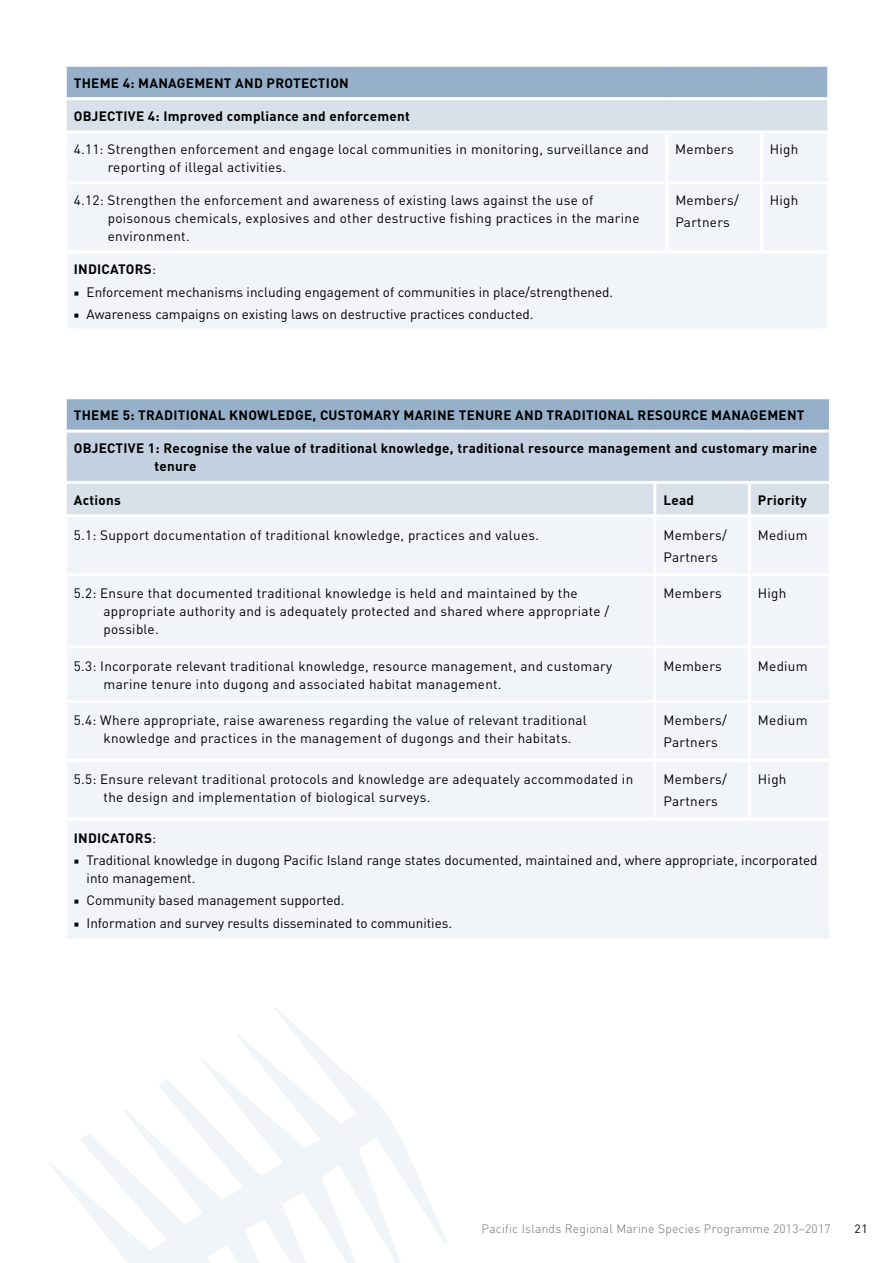
<style>
.page{position:relative;width:893px;height:1263px;background:#fff}
.page>*{position:absolute;margin:0;border:0;box-sizing:border-box;transform-origin:0 0}
.t1{font:13.5px/18px "DIN";letter-spacing:.02em;color:#000}
.t2{font:13.5px/18px "DIN";color:#000}
.t3{font:700 13.5px/18px "DIN";letter-spacing:.02em;color:#000}
.t4{font:300 12px "DIN";letter-spacing:.02em;color:#6d6e71}
.t5{font:12px "DIN";color:#000}
.s1{font-weight:400}
.s2{font-family:"Minion Pro"}
</style>
<div class="page">
<div style="left:65px;top:65px;width:764px;height:34px;background:#97b0c9"></div>
<div style="left:65px;top:99px;width:764px;height:33px;background:#d8e0ea"></div>
<div style="left:67px;top:134px;width:760px;height:194px;background:#f1f4f8"></div>
<hr style="left:665px;top:133px;width:3px;height:49px;background:#fff">
<hr style="left:760px;top:133px;width:3px;height:49px;background:#fff">
<hr style="left:64px;top:182px;width:596px;height:3px;background:#fff">
<svg style="left:660px;top:182px;width:7px;height:3px"></svg>
<hr style="left:667px;top:182px;width:87px;height:3px;background:#fff">
<hr style="left:665px;top:185px;width:3px;height:66px;background:#fff">
<svg style="left:754px;top:182px;width:7px;height:3px"></svg>
<hr style="left:761px;top:182px;width:69px;height:3px;background:#fff">
<hr style="left:760px;top:185px;width:3px;height:66px;background:#fff">
<hr style="left:64px;top:251px;width:596px;height:3px;background:#fff">
<svg style="left:660px;top:251px;width:7px;height:3px"></svg>
<hr style="left:667px;top:251px;width:87px;height:3px;background:#fff">
<svg style="left:754px;top:251px;width:7px;height:3px"></svg>
<hr style="left:761px;top:251px;width:69px;height:3px;background:#fff">
<hr style="left:64px;top:64px;width:596px;height:3px;background:#fff">
<hr style="left:64px;top:67px;width:3px;height:30px;background:#fff">
<svg style="left:660px;top:65px;width:7px;height:2px"></svg>
<hr style="left:667px;top:64px;width:87px;height:3px;background:#fff">
<svg style="left:754px;top:65px;width:7px;height:2px"></svg>
<hr style="left:761px;top:64px;width:69px;height:3px;background:#fff">
<hr style="left:827px;top:67px;width:3px;height:30px;background:#fff">
<hr style="left:64px;top:97px;width:596px;height:3px;background:#fff">
<svg style="left:660px;top:97px;width:7px;height:3px"></svg>
<hr style="left:667px;top:97px;width:87px;height:3px;background:#fff">
<svg style="left:754px;top:97px;width:7px;height:3px"></svg>
<hr style="left:761px;top:97px;width:69px;height:3px;background:#fff">
<hr style="left:64px;top:100px;width:3px;height:30px;background:#fff">
<hr style="left:827px;top:100px;width:3px;height:30px;background:#fff">
<hr style="left:64px;top:130px;width:596px;height:3px;background:#fff">
<svg style="left:660px;top:130px;width:7px;height:2px"></svg>
<hr style="left:667px;top:130px;width:87px;height:3px;background:#fff">
<svg style="left:754px;top:130px;width:7px;height:2px"></svg>
<hr style="left:761px;top:130px;width:69px;height:3px;background:#fff">
<div style="left:65px;top:398px;width:765px;height:33px;background:#97b0c9"></div>
<div style="left:65px;top:431px;width:765px;height:51px;background:#c4d1e0"></div>
<div style="left:67px;top:484px;width:762px;height:30px;background:#d8e0ea"></div>
<div style="left:67px;top:518px;width:762px;height:421px;background:#f1f4f8"></div>
<hr style="left:653px;top:484px;width:3px;height:30px;background:#fff">
<hr style="left:748px;top:484px;width:3px;height:30px;background:#fff">
<hr style="left:653px;top:517px;width:3px;height:56px;background:#fff">
<hr style="left:748px;top:517px;width:3px;height:56px;background:#fff">
<hr style="left:64px;top:573px;width:591px;height:3px;background:#fff">
<hr style="left:655px;top:573px;width:94px;height:3px;background:#fff">
<hr style="left:653px;top:576px;width:3px;height:69px;background:#fff">
<hr style="left:749px;top:573px;width:83px;height:3px;background:#fff">
<hr style="left:748px;top:576px;width:3px;height:69px;background:#fff">
<hr style="left:64px;top:645px;width:591px;height:3px;background:#fff">
<hr style="left:655px;top:645px;width:94px;height:3px;background:#fff">
<hr style="left:653px;top:648px;width:3px;height:52px;background:#fff">
<hr style="left:749px;top:645px;width:83px;height:3px;background:#fff">
<hr style="left:748px;top:648px;width:3px;height:52px;background:#fff">
<hr style="left:64px;top:700px;width:591px;height:3px;background:#fff">
<hr style="left:655px;top:700px;width:94px;height:3px;background:#fff">
<hr style="left:653px;top:703px;width:3px;height:56px;background:#fff">
<hr style="left:749px;top:700px;width:83px;height:3px;background:#fff">
<hr style="left:748px;top:703px;width:3px;height:56px;background:#fff">
<hr style="left:64px;top:759px;width:591px;height:3px;background:#fff">
<hr style="left:655px;top:759px;width:94px;height:3px;background:#fff">
<hr style="left:653px;top:762px;width:3px;height:55px;background:#fff">
<hr style="left:749px;top:759px;width:83px;height:3px;background:#fff">
<hr style="left:748px;top:762px;width:3px;height:55px;background:#fff">
<hr style="left:64px;top:817px;width:591px;height:3px;background:#fff">
<hr style="left:655px;top:817px;width:94px;height:3px;background:#fff">
<hr style="left:749px;top:817px;width:83px;height:3px;background:#fff">
<hr style="left:64px;top:433px;width:3px;height:48px;background:#fff">
<hr style="left:829px;top:433px;width:3px;height:48px;background:#fff">
<hr style="left:64px;top:481px;width:591px;height:3px;background:#fff">
<hr style="left:655px;top:481px;width:94px;height:3px;background:#fff">
<hr style="left:749px;top:481px;width:83px;height:3px;background:#fff">
<hr style="left:64px;top:396px;width:591px;height:3px;background:#fff">
<hr style="left:64px;top:399px;width:3px;height:31px;background:#fff">
<hr style="left:655px;top:396px;width:94px;height:3px;background:#fff">
<hr style="left:749px;top:396px;width:83px;height:3px;background:#fff">
<hr style="left:829px;top:399px;width:3px;height:31px;background:#fff">
<hr style="left:64px;top:430px;width:591px;height:3px;background:#fff">
<hr style="left:655px;top:430px;width:94px;height:3px;background:#fff">
<hr style="left:749px;top:430px;width:83px;height:3px;background:#fff">
<svg style="left:49px;top:1008px;width:399px;height:255px"></svg>
<p class="t3" style="left:74px;top:73px;width:277px">THEME 4: MANAGEMENT AND PROTECTION</p>
<p class="t3" style="left:74px;top:106px;width:338px">OBJECTIVE 4: Improved compliance and enforcement</p>
<p class="t1" style="left:108px;top:140px;width:543px;text-indent:-34px">4.11: Strengthen enforcement and engage local communities in monitoring, surveillance and reporting of illegal activities.</p>
<p class="t1" style="left:675px;top:140px;width:60px">Members</p>
<p class="t1" style="left:770px;top:140px;width:30px">High</p>
<p class="t1" style="left:108px;top:191px;width:533px;text-indent:-34px">4.12: Strengthen the enforcement and awareness of existing laws against the use of poisonous chemicals, explosives and other destructive fishing practices in the marine environment.</p>
<p class="t1" style="left:675px;top:189px;width:65px;line-height:22.2px">Members/<br>Partners</p>
<p class="t1" style="left:770px;top:191px;width:30px">High</p>
<p class="t3" style="left:74px;top:260px;width:84px">INDICATORS<span class="s1">:</span></p>
<p class="t2" style="left:74px;top:282px;width:541px"><span class="s2">■</span> Enforcement mechanisms including engagement of communities in place/strengthened.</p>
<p class="t2" style="left:74px;top:305px;width:461px"><span class="s2">■</span> Awareness campaigns on existing laws on destructive practices conducted.</p>
<p class="t3" style="left:74px;top:406px;width:732px">THEME 5: TRADITIONAL KNOWLEDGE, CUSTOMARY MARINE TENURE AND TRADITIONAL RESOURCE MANAGEMENT</p>
<p class="t3" style="left:74px;top:439px;width:28px">Objecti</p>
<p class="t3" style="left:155px;top:439px;width:664px;text-indent:-27px">ve 1: Recognise the value of traditional knowledge, traditional resource management and customary marine tenure</p>
<p class="t3" style="left:74px;top:490px;width:49px">Actions</p>
<p class="t3" style="left:663px;top:490px;width:32px">Lead</p>
<p class="t3" style="left:758px;top:490px;width:50px">Priority</p>
<p class="t1" style="left:74px;top:525px;width:467px">5.1: Support documentation of traditional knowledge, practices and values.</p>
<p class="t1" style="left:663px;top:523px;width:65px;line-height:22.2px">Members/<br>Partners</p>
<p class="t1" style="left:758px;top:525px;width:51px">Medium</p>
<p class="t1" style="left:104px;top:584px;width:507px;text-indent:-30px">5.2: Ensure that documented traditional knowledge is held and maintained by the appropriate authority and is adequately protected and shared where appropriate / possible.</p>
<p class="t1" style="left:663px;top:584px;width:60px">Members</p>
<p class="t1" style="left:758px;top:584px;width:30px">High</p>
<p class="t1" style="left:104px;top:657px;width:510px;text-indent:-30px">5.3: Incorporate relevant traditional knowledge, resource management, and customary marine tenure into dugong and associated habitat management.</p>
<p class="t1" style="left:663px;top:657px;width:60px">Members</p>
<p class="t1" style="left:758px;top:657px;width:51px">Medium</p>
<p class="t1" style="left:104px;top:711px;width:485px;text-indent:-30px">5.4: Where appropriate, raise awareness regarding the value of relevant traditional knowledge and practices in the management of dugongs and their habitats.</p>
<p class="t1" style="left:663px;top:709px;width:65px;line-height:22.2px">Members/<br>Partners</p>
<p class="t1" style="left:758px;top:711px;width:51px">Medium</p>
<p class="t1" style="left:104px;top:770px;width:531px;text-indent:-30px">5.5: Ensure relevant traditional protocols and knowledge are adequately accommodated in the design and implementation of biological surveys.</p>
<p class="t1" style="left:663px;top:768px;width:65px;line-height:22.2px">Members/<br>Partners</p>
<p class="t1" style="left:758px;top:770px;width:30px">High</p>
<p class="t3" style="left:74px;top:828px;width:84px">INDICATORS<span class="s1">:</span></p>
<p class="t2" style="left:87px;top:851px;width:732px;text-indent:-13px"><span class="s2">■</span> Traditional knowledge in dugong Pacific Island range states documented, maintained and, where appropriate, incorporated into management.</p>
<p class="t2" style="left:74px;top:891px;width:272px"><span class="s2">■</span> Community based management supported.</p>
<p class="t2" style="left:74px;top:913px;width:380px"><span class="s2">■</span> Information and survey results disseminated to communities.</p>
<p class="t4" style="left:482px;top:1221px;width:351px">Pacific Islands Regional Marine Species Programme 2013–2017</p>
<p class="t5" style="left:854px;top:1221px;width:15px">21</p>
</div>
